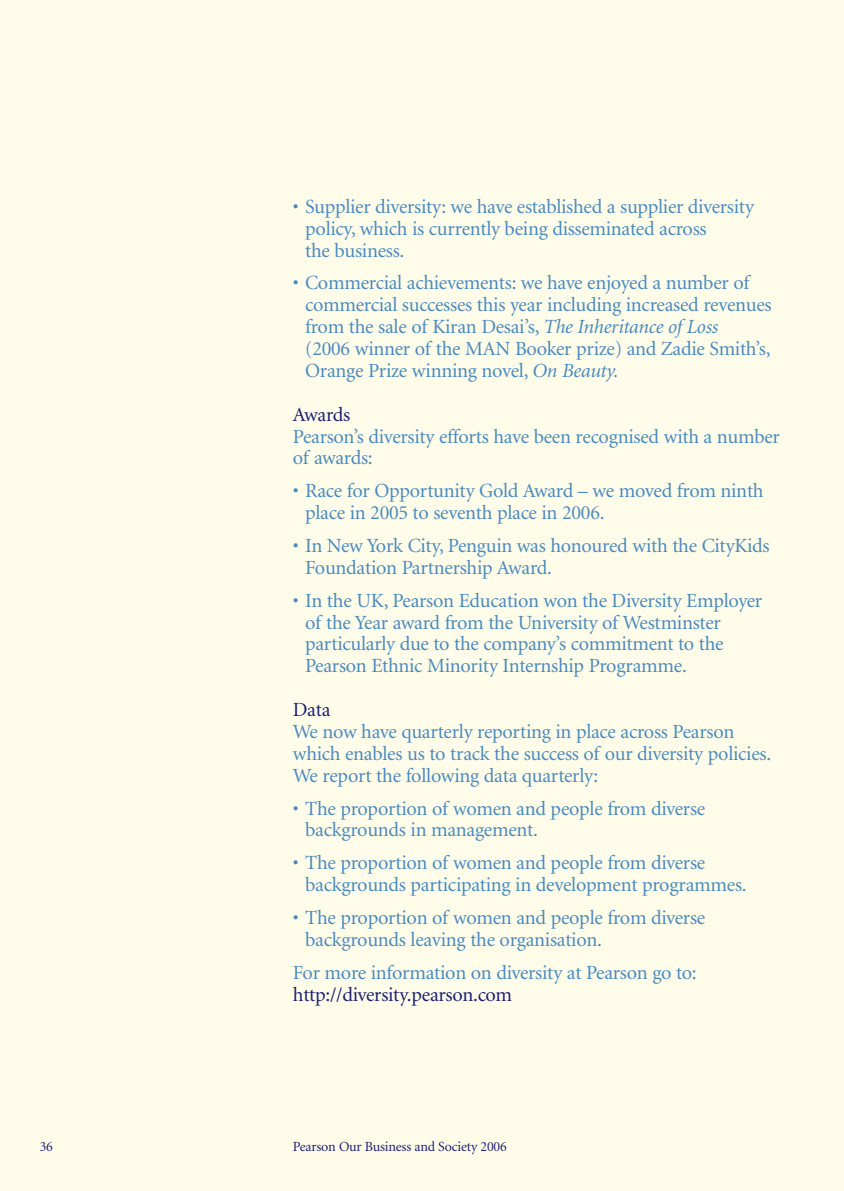
<style>
.page{position:relative;width:844px;height:1191px;background:#fff}
.page>*{position:absolute;margin:0;border:0;box-sizing:border-box;transform-origin:0 0}
.t1{font:20.12px/21.9px "Minion";letter-spacing:-.015em;color:#4a89be}
.t2{font:20.12px "Minion";letter-spacing:-.015em;color:#1c2072}
.t3{font:14px "Minion";letter-spacing:-.015em;color:#1c2072}
.s1{font-style:italic}
</style>
<div class="page">
<hr style="left:843px;top:0;width:1px;height:1191px;background:#fffde9">
<div style="left:0;top:0;width:843px;height:1191px;background:#fffde9"></div>
<p class="t1" style="left:305px;top:197px;width:450px;text-indent:-12px">• Supplier diversity: we have established a supplier diversity policy, which is currently being disseminated across<br>the business.</p>
<p class="t1" style="left:305px;top:274px;width:468px;text-indent:-12px">• Commercial achievements: we have enjoyed a number of commercial successes this year including increased revenues from the sale of Kiran Desai’s, <span class="s1">The Inheritance of Loss<br></span>(2006 winner of the MAN Booker prize) and Zadie Smith’s, Orange Prize winning novel, <span class="s1">On Beauty.</span></p>
<p class="t2" style="left:293px;top:406px;width:59px">Awards</p>
<p class="t1" style="left:293px;top:427px;width:488px">Pearson’s diversity efforts have been recognised with a number of awards:</p>
<p class="t1" style="left:305px;top:481px;width:460px;text-indent:-12px">• Race for Opportunity Gold Award – we moved from ninth place in 2005 to seventh place in 2006.</p>
<p class="t1" style="left:305px;top:536px;width:466px;text-indent:-12px">• In New York City, Penguin was honoured with the CityKids<br>Foundation Partnership Award.</p>
<p class="t1" style="left:305px;top:591px;width:458px;text-indent:-12px">• In the UK, Pearson Education won the Diversity Employer of the Year award from the University of Westminster particularly due to the company’s commitment to the Pearson Ethnic Minority Internship Programme.</p>
<p class="t2" style="left:293px;top:702px;width:39px">Data</p>
<p class="t1" style="left:293px;top:722px;width:479px">We now have quarterly reporting in place across Pearson which enables us to track the success of our diversity policies.<br>We report the following data quarterly:</p>
<p class="t1" style="left:305px;top:799px;width:401px;text-indent:-12px">• The proportion of women and people from diverse backgrounds in management.</p>
<p class="t1" style="left:305px;top:853px;width:443px;text-indent:-12px">• The proportion of women and people from diverse backgrounds participating in development programmes.</p>
<p class="t1" style="left:305px;top:908px;width:401px;text-indent:-12px">• The proportion of women and people from diverse backgrounds leaving the organisation.</p>
<p class="t1" style="left:293px;top:963px;width:405px">For more information on diversity at Pearson go to:</p>
<p class="t2" style="left:293px;top:986px;width:221px">http://diversity.pearson.com</p>
<p class="t3" style="left:40px;top:1141px;width:15px">36</p>
<p class="t3" style="left:293px;top:1141px;width:215px">Pearson Our Business and Society 2006</p>
</div>
